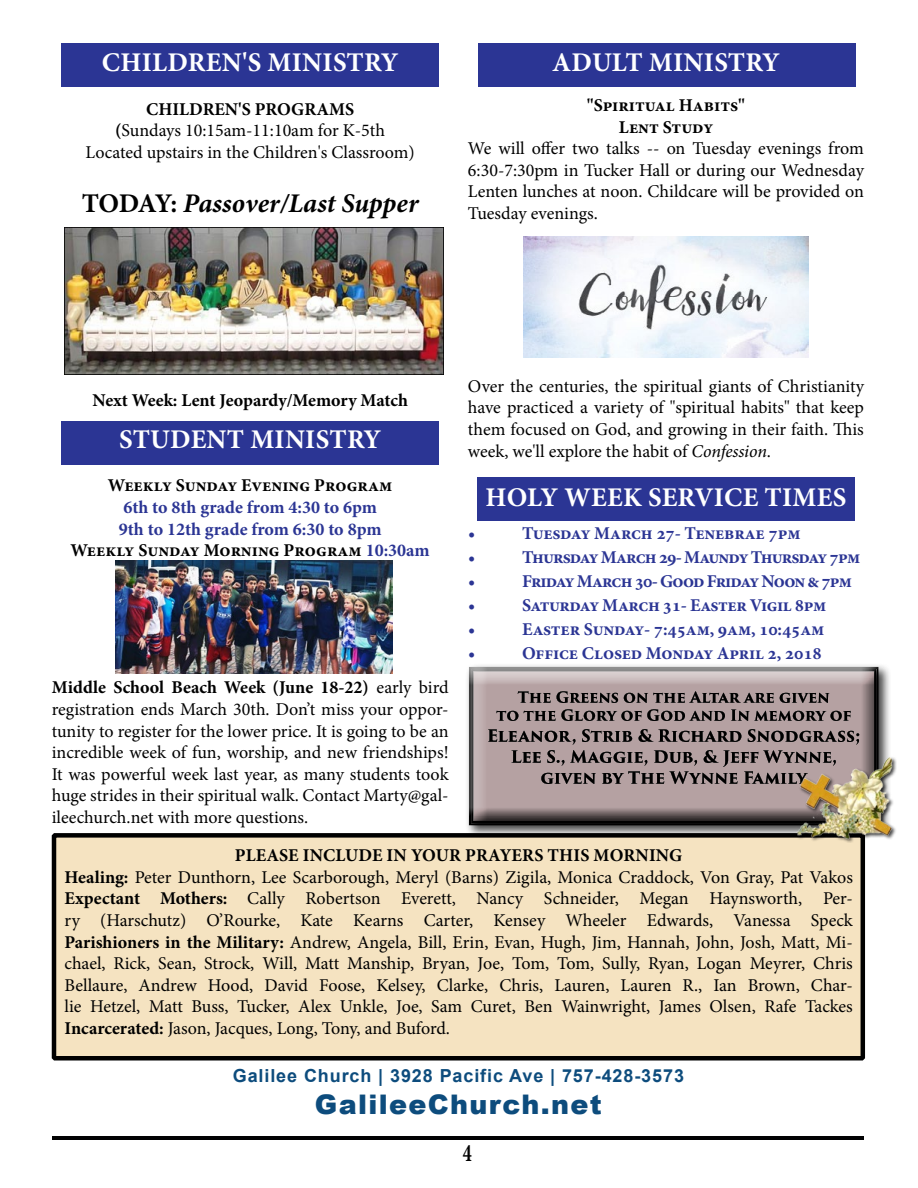
<style>
.page{position:relative;width:918px;height:1188px;background:#fff}
.page>*{position:absolute;margin:0;border:0;box-sizing:border-box;transform-origin:0 0}
.t1{font:700 27px "Minion Pro";letter-spacing:.01em;color:#fff}
.t2{font:italic 700 27px "Minion Pro";color:#000}
.t3{font:900 27px "Arial";letter-spacing:.05em;color:#0d4c7d}
.t4{font:700 25.2px "Minion Pro";color:#000;scale:.71 1}
.t5{font:18px/21.6px "Minion Pro";color:#000;text-align:justify}
.t6{font:700 18px "Minion Pro";letter-spacing:-.025em;color:#2b3594}
.t7{font:700 18px/21.6px "Minion Pro";color:#2b3594;text-align:center}
.t8{font:700 18px/21.6px "Minion Pro";color:#000;text-align:center}
.t9{font:700 18px "Minion Pro";letter-spacing:-.05em;color:#2b3594}
.t10{font:700 18px "Arial";letter-spacing:.05em;color:#0d4c7d}
.s1{font-weight:700}
.s2{font-style:normal}
.s3{color:#000}
.s4{font-style:italic}
</style>
<div class="page">
<hr style="left:52px;top:1136px;width:812px;height:4px;background:#020203">
<div style="left:54px;top:835px;width:809px;height:223px;background:#f5e3c1"></div>
<div style="left:52px;top:833px;width:813px;height:227px;border:4px solid #000"></div>
<div style="left:478px;top:43px;width:378px;height:43px;background:#2b3594"></div>
<div style="left:477px;top:478px;width:378px;height:43px;background:#2b3594"></div>
<div style="left:61px;top:422px;width:378px;height:43px;background:#2b3594"></div>
<div style="left:61px;top:43px;width:378px;height:43px;background:#2b3594"></div>
<img style="left:64px;top:228px;width:380px;height:146px">
<div style="left:464px;top:662px;width:427px;height:176px;background:#000;opacity:.75"></div>
<div style="left:459px;top:657px;width:433px;height:170px;background:#000;opacity:.75"></div>
<img style="left:777px;top:754px;width:120px;height:91px">
<img style="left:523px;top:236px;width:286px;height:122px">
<img style="left:115px;top:560px;width:278px;height:113px">
<h1 class="t1" style="left:102px;top:44px;width:298px">CHILDREN'S MINISTRY</h1>
<p class="t5" style="left:86px;top:98px;width:331px;text-align:center"><span class="s1">CHILDREN'S PROGRAMS<br>(</span>Sundays 10:15am-11:10am for K-5th<br>Located upstairs in the Children's Classroom)</p>
<h1 class="t2" style="left:82px;top:184px;width:338px"><span class="s2">TODAY:</span> Passover/Last Supper</h1>
<h1 class="t1" style="left:552px;top:44px;width:229px">ADULT MINISTRY</h1>
<p class="t8" style="left:587px;top:94px;width:160px">"Spiritual Habits"<br>Lent Study</p>
<p class="t5" style="left:468px;top:138px;width:398px">We will offer two talks -- on Tuesday evenings from 6:30-7:30pm in Tucker Hall or during our Wednesday Lenten lunches at noon. Childcare will be provided on Tuesday evenings.</p>
<p class="t8" style="left:92px;top:389px;width:317px">Next Week: Lent Jeopardy/Memory Match</p>
<h1 class="t1" style="left:119px;top:421px;width:264px">STUDENT MINISTRY</h1>
<p class="t8" style="left:108px;top:475px;width:286px">Weekly Sunday Evening Program</p>
<p class="t7" style="left:71px;top:496px;width:361px">6th to 8th grade from 4:30 to 6pm<br>9th to 12th grade from 6:30 to 8pm<br><span class="s3">Weekly Sunday Morning Program</span> 10:30am</p>
<p class="t5" style="left:52px;top:677px;width:398px"><span class="s1">Middle School Beach Week (June 18-22)</span> early bird registration ends March 30th. Don’t miss your oppor&shy;tunity to register for the lower price. It is going to be an incredible week of fun, worship, and new friendships!<br>It was powerful week last year, as many students took huge strides in their spiritual walk. Contact Marty@gal&shy;ileechurch.net with more questions.</p>
<p class="t5" style="left:468px;top:375px;width:398px">Over the centuries, the spiritual giants of Christianity have practiced a variety of "spiritual habits" that keep them focused on God, and growing in their faith. This week, we'll explore the habit of <span class="s4">Confession</span>.</p>
<h1 class="t1" style="left:486px;top:478px;width:362px">HOLY WEEK SERVICE TIMES</h1>
<p class="t6" style="left:468px;top:520px;width:9px">•</p>
<p class="t6" style="left:522px;top:520px;width:280px">Tuesday March 27- Tenebrae 7pm</p>
<p class="t6" style="left:468px;top:544px;width:9px">•</p>
<p class="t9" style="left:522px;top:544px;width:340px">Thursday March 29- Maundy Thursday 7pm</p>
<p class="t6" style="left:468px;top:568px;width:9px">•</p>
<p class="t9" style="left:522px;top:568px;width:332px">Friday March 30- Good Friday Noon &amp; 7pm</p>
<p class="t6" style="left:468px;top:592px;width:9px">•</p>
<p class="t6" style="left:522px;top:592px;width:306px">Saturday March 31- Easter Vigil 8pm</p>
<p class="t6" style="left:468px;top:616px;width:9px">•</p>
<p class="t6" style="left:522px;top:616px;width:304px">Easter Sunday- 7:45am, 9am, 10:45am</p>
<p class="t6" style="left:468px;top:640px;width:9px">•</p>
<p class="t6" style="left:522px;top:640px;width:302px">Office Closed Monday April 2, 2018</p>
<p class="t5" style="left:65px;top:845px;width:790px;text-align:left;text-indent:170px"><span class="s1">PLEASE INCLUDE IN YOUR PRAYERS THIS MORNING<br>Healing:</span> Peter Dunthorn, Lee Scarborough, Meryl (Barns) Zigila, Monica Craddock, Von Gray, Pat Vakos <span class="s1">Expectant Mothers:</span> Cally Robertson Everett, Nancy Schneider, Megan Haynsworth, Per&shy;ry (Harschutz) O’Rourke, Kate Kearns Carter, Kensey Wheeler Edwards, Vanessa Speck <span class="s1">Parishioners in the Military:</span> Andrew, Angela, Bill, Erin, Evan, Hugh, Jim, Hannah, John, Josh, Matt, Mi&shy;chael, Rick, Sean, Strock, Will, Matt Manship, Bryan, Joe, Tom, Tom, Sully, Ryan, Logan Meyrer, Chris Bellaure, Andrew Hood, David Foose, Kelsey, Clarke, Chris, Lauren, Lauren R., Ian Brown, Char&shy;lie Hetzel, Matt Buss, Tucker, Alex Unkle, Joe, Sam Curet, Ben Wainwright, James Olsen, Rafe Tackes <span class="s1">Incarcerated:</span> Jason, Jacques, Long, Tony, and Buford.</p>
<p class="t10" style="left:233px;top:1063px;width:453px">Galilee Church | 3928 Pacific Ave | 757-428-3573</p>
<h1 class="t3" style="left:315px;top:1085px;width:289px">GalileeChurch.net</h1>
<h2 class="t4" style="left:463px;top:1135px;width:14px">4</h2>
</div>
